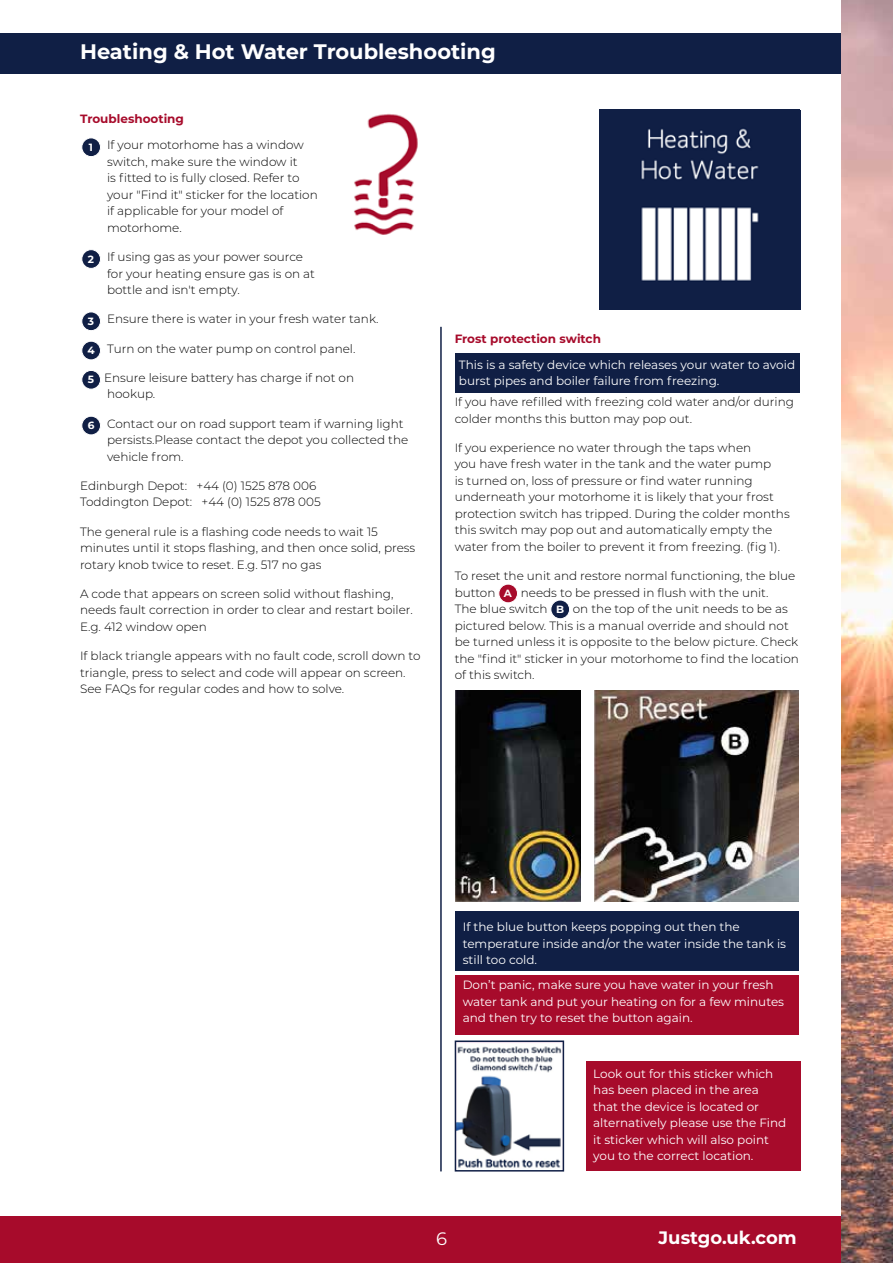
<style>
.page{position:relative;width:893px;height:1263px;background:#fff}
.page>*{position:absolute;margin:0;border:0;box-sizing:border-box;transform-origin:0 0}
.t1{font:700 21px "Montserrat";color:#fff}
.t2{font:700 18px "Montserrat";color:#fff}
.t3{font:18px "Montserrat";color:#fff}
.t4{font:300 12px/16.5px "Montserrat";color:#000}
.t5{font:12px/16.5px "Montserrat";color:#fff}
.t6{font:700 12px "Montserrat";color:#a70b2b}
.s1{font-weight:700;color:#a70b2b}
.s2{font-weight:700;font-size:10.5px;color:#fff}
</style>
<div class="page">
<div style="left:0;top:34px;width:893px;height:40px;background:#101f45"></div>
<div style="left:0;top:1216px;width:893px;height:47px;background:#a70b2b"></div>
<img style="left:842px;top:0;width:51px;height:1263px">
<div style="left:455px;top:975px;width:344px;height:59px;background:#a70b2b"></div>
<div style="left:455px;top:911px;width:344px;height:60px;background:#101f45"></div>
<div style="left:82px;top:138px;width:19px;height:19px;background:#101f45;border-radius:50%"></div>
<div style="left:82px;top:138px;width:19px;height:19px;border:1px solid #fff;border-radius:50%"></div>
<div style="left:82px;top:250px;width:19px;height:18px;background:#101f45;border-radius:50%"></div>
<div style="left:82px;top:249px;width:19px;height:20px;border:1px solid #fff;border-radius:50%"></div>
<div style="left:82px;top:312px;width:19px;height:19px;background:#101f45;border-radius:50%"></div>
<div style="left:82px;top:312px;width:19px;height:19px;border:1px solid #fff;border-radius:50%"></div>
<div style="left:82px;top:341px;width:19px;height:19px;background:#101f45;border-radius:50%"></div>
<div style="left:82px;top:341px;width:19px;height:19px;border:1px solid #fff;border-radius:50%"></div>
<div style="left:82px;top:370px;width:19px;height:19px;background:#101f45;border-radius:50%"></div>
<div style="left:82px;top:370px;width:19px;height:19px;border:1px solid #fff;border-radius:50%"></div>
<div style="left:82px;top:416px;width:19px;height:19px;background:#101f45;border-radius:50%"></div>
<div style="left:82px;top:416px;width:19px;height:19px;border:1px solid #fff;border-radius:50%"></div>
<div style="left:455px;top:353px;width:345px;height:40px;background:#101f45"></div>
<div style="left:499px;top:584px;width:18px;height:19px;background:#a70b2b;border-radius:50%"></div>
<div style="left:499px;top:584px;width:19px;height:19px;border:1px solid #fff;border-radius:50%"></div>
<div style="left:551px;top:600px;width:19px;height:19px;background:#101f45;border-radius:50%"></div>
<div style="left:551px;top:600px;width:19px;height:19px;border:1px solid #fff;border-radius:50%"></div>
<img style="left:594px;top:690px;width:205px;height:212px">
<img style="left:455px;top:690px;width:126px;height:212px">
<img style="left:353px;top:114px;width:65px;height:121px">
<img style="left:600px;top:110px;width:200px;height:199px">
<img style="left:458px;top:1046px;width:103px;height:122px">
<div style="left:455px;top:1040px;width:109px;height:131px;border:2px solid #101f45"></div>
<div style="left:586px;top:1062px;width:214px;height:109px;background:#a70b2b"></div>
<hr style="left:440px;top:327px;width:2px;height:844px;background:#101f45">
<h1 class="t1" style="left:80px;top:37px;width:417px">Heating &amp; Hot Water Troubleshooting</h1>
<p class="t4" style="left:89px;top:105px;width:216px;line-height:26.2px;text-indent:-9px"><span class="s1">Troubleshooting<br></span><sub>1</sub> If your motorhome has a window</p>
<p class="t4" style="left:107px;top:153px;width:212px">switch, make sure the window it<br>is fitted to is fully closed. Refer to your "Find it" sticker for the location if applicable for your model of motorhome.</p>
<p class="t4" style="left:107px;top:248px;width:209px;text-indent:-19px"><sub>2</sub> If using gas as your power source for your heating ensure gas is on at bottle and isn't empty.</p>
<p class="t4" style="left:88px;top:310px;width:292px"><sub>3</sub> Ensure there is water in your fresh water tank.</p>
<p class="t4" style="left:87px;top:340px;width:270px"><sub>4</sub> Turn on the water pump on control panel.</p>
<p class="t4" style="left:107px;top:369px;width:248px;text-indent:-19px"><sub>5</sub> Ensure leisure battery has charge if not on hookup.</p>
<p class="t4" style="left:107px;top:415px;width:303px;text-indent:-19px"><sub>6</sub> Contact our on road support team if warning light persists.Please contact the depot you collected the vehicle from.</p>
<p class="t4" style="left:80px;top:477px;width:242px">Edinburgh Depot: +44 (0) 1525 878 006<br>Toddington Depot: +44 (0) 1525 878 005</p>
<p class="t4" style="left:80px;top:523px;width:337px">The general rule is a flashing code needs to wait 15 minutes until it stops flashing, and then once solid, press rotary knob twice to reset. E.g. 517 no gas</p>
<p class="t4" style="left:80px;top:585px;width:334px">A code that appears on screen solid without flashing, needs fault correction in order to clear and restart boiler.<br>E.g. 412 window open</p>
<p class="t4" style="left:80px;top:647px;width:342px">If black triangle appears with no fault code, scroll down to triangle, press to select and code will appear on screen.<br>See FAQs for regular codes and how to solve.</p>
<p class="t6" style="left:455px;top:330px;width:148px">Frost protection switch</p>
<p class="t5" style="left:459px;top:356px;width:338px">This is a safety device which releases your water to avoid burst pipes and boiler failure from freezing.</p>
<p class="t4" style="left:455px;top:393px;width:341px">If you have refilled with freezing cold water and/or during colder months this button may pop out.</p>
<p class="t4" style="left:455px;top:439px;width:337px">If you experience no water through the taps when<br>you have fresh water in the tank and the water pump<br>is turned on, loss of pressure or find water running underneath your motorhome it is likely that your frost protection switch has tripped. During the colder months this switch may pop out and automatically empty the water from the boiler to prevent it from freezing. (fig 1).</p>
<p class="t4" style="left:455px;top:567px;width:346px">To reset the unit and restore normal functioning, the blue button <span class="s2">A</span> needs to be pressed in flush with the unit.<br>The blue switch <span class="s2">B</span> on the top of the unit needs to be as pictured below. This is a manual override and should not be turned unless it is opposite to the below picture. Check the "find it" sticker in your motorhome to find the location of this switch.</p>
<p class="t5" style="left:463px;top:918px;width:325px">If the blue button keeps popping out then the temperature inside and/or the water inside the tank is still too cold.</p>
<p class="t5" style="left:463px;top:976px;width:323px">Don’t panic, make sure you have water in your fresh water tank and put your heating on for a few minutes and then try to reset the button again.</p>
<p class="t5" style="left:593px;top:1065px;width:195px">Look out for this sticker which has been placed in the area that the device is located or alternatively please use the Find it sticker which will also point you to the correct location.</p>
<h2 class="t3" style="left:436px;top:1226px;width:12px">6</h2>
<h2 class="t2" style="left:659px;top:1225px;width:140px">Justgo.uk.com</h2>
</div>
